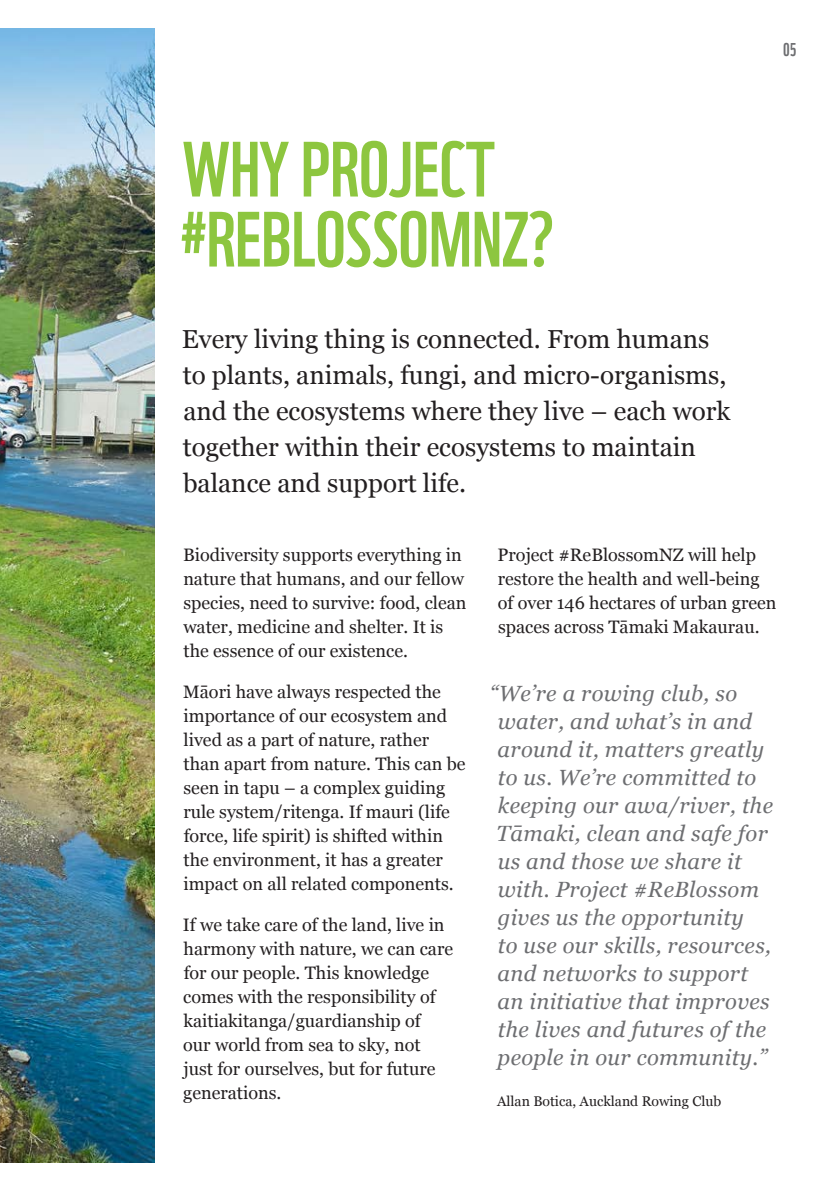
<style>
.page{position:relative;width:840px;height:1191px;background:#fff}
.page>*{position:absolute;margin:0;border:0;box-sizing:border-box;transform-origin:0 0}
.t1{font:76px/70px "WWF";color:#8dc63f}
.t2{font:26px/36px "Georgia";color:#231f20}
.t3{font:italic 22px/28px "Georgia";letter-spacing:.015em;color:#6d6e71}
.t4{font:18px/24px "Georgia";color:#231f20}
.t5{font:18px "WWF";color:#6d6e71}
.t6{font:14px "Georgia";color:#231f20}
</style>
<div class="page">
<img style="left:0;top:253px;width:154px;height:909px">
<img style="left:0;top:28px;width:154px;height:225px">
<h1 class="t1" style="left:180px;top:127px;width:375px">WHY PROJECT #REBLOSSOMNZ?</h1>
<h2 class="t2" style="left:182px;top:320px;width:550px">Every living thing is connected. From humans to plants, animals, fungi, and micro-organisms, and the ecosystems where they live – each work together within their ecosystems to maintain balance and support life.</h2>
<p class="t5" style="left:782px;top:35px;width:15px">05</p>
<p class="t4" style="left:183px;top:542px;width:285px">Biodiversity supports everything in nature that humans, and our fellow species, need to survive: food, clean water, medicine and shelter. It is the essence of our existence.</p>
<p class="t4" style="left:183px;top:679px;width:284px">Māori have always respected the importance of our ecosystem and lived as a part of nature, rather than apart from nature. This can be seen in tapu – a complex guiding rule system/ritenga. If mauri (life force, life spirit) is shifted within the environment, it has a greater impact on all related components.</p>
<p class="t4" style="left:183px;top:912px;width:271px">If we take care of the land, live in harmony with nature, we can care for our people. This knowledge comes with the responsibility of kaitiakitanga/guardianship of<br>our world from sea to sky, not just for ourselves, but for future generations.</p>
<p class="t4" style="left:497px;top:542px;width:280px">Project #ReBlossomNZ will help restore the health and well-being of over 146 hectares of urban green spaces across Tāmaki Makaurau.</p>
<p class="t3" style="left:496px;top:678px;width:278px;text-indent:-7px">“We’re a rowing club, so water, and what’s in and around it, matters greatly to us. We’re committed to keeping our awa/river, the<br>Tāmaki, clean and safe for us and those we share it with. Project #ReBlossom gives us the opportunity<br>to use our skills, resources, and networks to support an initiative that improves the lives and futures of the people in our community.”</p>
<p class="t6" style="left:497px;top:1091px;width:225px">Allan Botica, Auckland Rowing Club</p>
</div>
